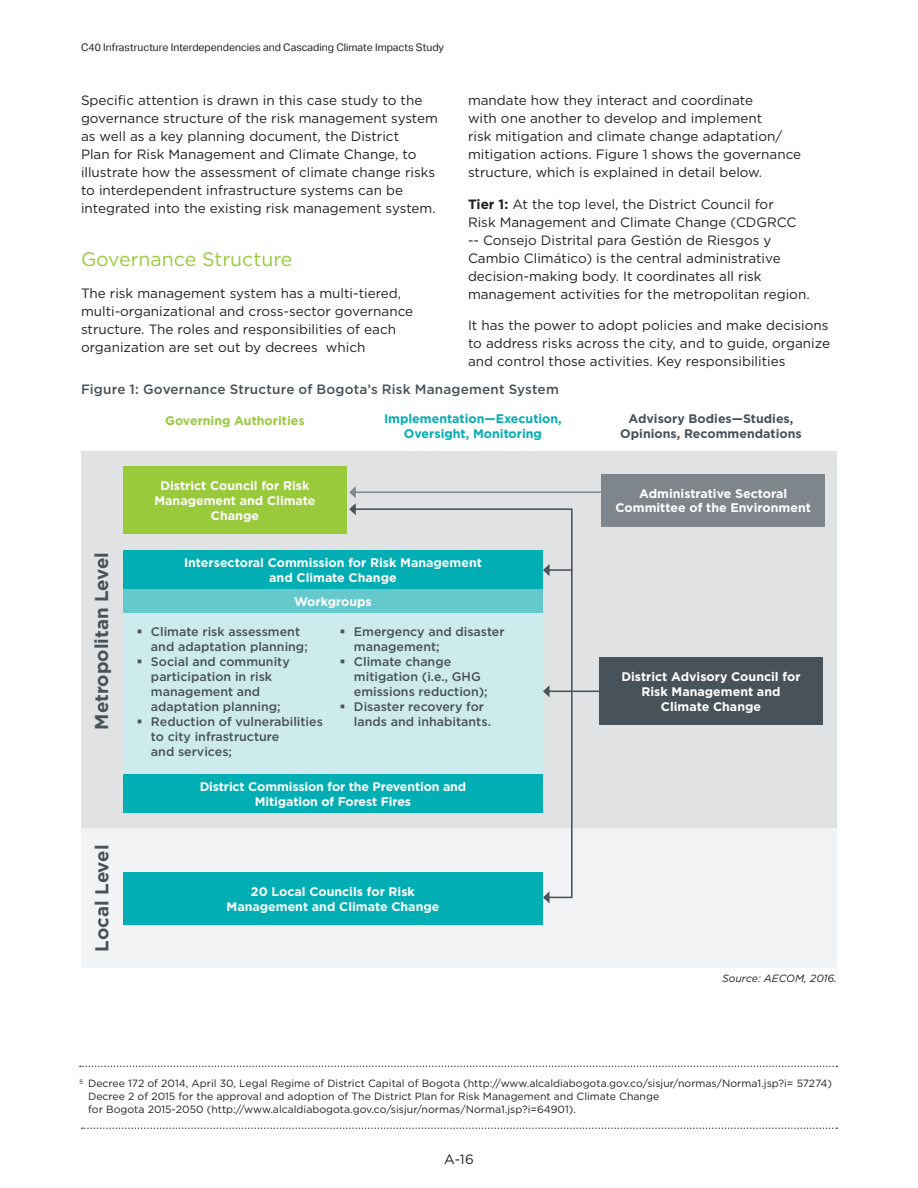
<style>
.page{position:relative;width:918px;height:1188px;background:#fff}
.page>*{position:absolute;margin:0;border:0;box-sizing:border-box;transform-origin:0 0}
.Heading_2{font:19.5px "Gotham";color:#99ca3b}
.t1{font:700 18.6px "Gotham";color:#475259}
.c40_Body_Text{font:13.5px/18px "Gotham";color:#231f20}
.t2{font:500 13.5px "Gotham";letter-spacing:.015em;color:#475259}
.t3{font:700 12.45px/15px "Gotham";color:#fff;text-align:center}
.t4{font:500 12.45px/15px "Gotham";color:#475259}
.t5{font:700 12.45px/15px "Gotham";color:#475259;text-align:center}
.t6{font:700 12.45px/15px "Gotham";color:#00aeb3;text-align:center}
.t7{font:700 12.45px "Gotham";color:#99ca3b}
.c40_footnote_text_no{font:10.5px/12.6px "Gotham";color:#231f20}
.t8{font:10.5px "AECOM Sans";color:#231f20}
.t9{font:italic 10.5px "Gotham";color:#231f20}
.s1{font-weight:700}
</style>
<div class="page">
<svg style="left:82px;top:1128px;width:755px;height:1px"></svg>
<div style="left:81px;top:828px;width:756px;height:139px;background:#f2f3f4"></div>
<div style="left:81px;top:452px;width:756px;height:376px;background:#e0e2e3"></div>
<div style="left:123px;top:466px;width:224px;height:68px;background:#99ca3b"></div>
<div style="left:601px;top:474px;width:224px;height:52px;background:#7f868b"></div>
<div style="left:599px;top:657px;width:224px;height:68px;background:#48525a"></div>
<div style="left:123px;top:872px;width:420px;height:53px;background:#00aeb3"></div>
<hr style="left:355px;top:491px;width:246px;height:2px;background:#7f868b">
<hr style="left:549px;top:691px;width:50px;height:1px;background:#475259">
<div style="left:123px;top:612px;width:420px;height:165px;background:#cdeaec"></div>
<div style="left:123px;top:550px;width:420px;height:39px;background:#00aeb3"></div>
<div style="left:123px;top:589px;width:420px;height:24px;background:#65c8cd"></div>
<div style="left:123px;top:774px;width:420px;height:39px;background:#00aeb3"></div>
<svg style="left:356px;top:508px;width:217px;height:391px"></svg>
<svg style="left:543px;top:891px;width:7px;height:12px"></svg>
<svg style="left:349px;top:486px;width:7px;height:29px"></svg>
<hr style="left:549px;top:569px;width:24px;height:2px;background:#475259">
<svg style="left:543px;top:564px;width:7px;height:12px"></svg>
<svg style="left:80px;top:1066px;width:757px;height:1px"></svg>
<p class="t8" style="left:81px;top:41px;width:365px">C40 Infrastructure Interdependencies and Cascading Climate Impacts Study</p>
<p class="c40_Body_Text" style="left:81px;top:91px;width:359px">Specific attention is drawn in this case study to the governance structure of the risk management system as well as a key planning document, the District<br>Plan for Risk Management and Climate Change, to illustrate how the assessment of climate change risks to interdependent infrastructure systems can be integrated into the existing risk management system.</p>
<p class="Heading_2" style="left:81px;top:247px;width:213px">Governance Structure</p>
<p class="c40_Body_Text" style="left:81px;top:284px;width:334px">The risk management system has a multi-tiered, multi-organizational and cross-sector governance structure. The roles and responsibilities of each organization are set out by decrees which</p>
<p class="c40_Body_Text" style="left:468px;top:91px;width:335px">mandate how they interact and coordinate<br>with one another to develop and implement<br>risk mitigation and climate change adaptation/ mitigation actions. Figure 1 shows the governance structure, which is explained in detail below.</p>
<p class="c40_Body_Text" style="left:468px;top:195px;width:343px"><span class="s1">Tier 1:</span> At the top level, the District Council for<br>Risk Management and Climate Change (CDGRCC -- Consejo Distrital para Gestión de Riesgos y Cambio Climático) is the central administrative decision-making body. It coordinates all risk management activities for the metropolitan region.</p>
<p class="c40_Body_Text" style="left:468px;top:316px;width:364px;text-align:justify">It has the power to adopt policies and make decisions to address risks across the city, and to guide, organize and control those activities. Key responsibilities</p>
<p class="t2" style="left:81px;top:380px;width:479px">Figure 1: Governance Structure of Bogota’s Risk Management System</p>
<p class="t7" style="left:165px;top:412px;width:141px">Governing Authorities</p>
<p class="t6" style="left:384px;top:411px;width:179px">Implementation—Execution,<br>Oversight, Monitoring</p>
<p class="t5" style="left:620px;top:411px;width:183px">Advisory Bodies—Studies,<br>Opinions, Recommendations</p>
<p class="t1" style="left:89px;top:730px;width:179px;rotate:-90deg">Metropolitan Level</p>
<p class="t1" style="left:90px;top:952px;width:108px;rotate:-90deg">Local Level</p>
<p class="t3" style="left:154px;top:478px;width:163px">District Council for Risk<br>Management and Climate<br>Change</p>
<p class="t3" style="left:616px;top:486px;width:197px">Administrative Sectoral<br>Committee of the Environment</p>
<p class="t3" style="left:184px;top:555px;width:299px">Intersectoral Commission for Risk Management and Climate Change</p>
<p class="t3" style="left:294px;top:594px;width:79px">Workgroups</p>
<p class="t4" style="left:151px;top:624px;width:173px">Climate risk assessment and adaptation planning;<br>Social and community participation in risk management and adaptation planning;<br>Reduction of vulnerabilities to city infrastructure<br>and services;</p>
<p class="t4" style="left:354px;top:624px;width:152px">Emergency and disaster management;<br>Climate change mitigation (i.e., GHG emissions reduction);<br>Disaster recovery for lands and inhabitants.</p>
<p class="t3" style="left:200px;top:779px;width:268px">District Commission for the Prevention and<br>Mitigation of Forest Fires</p>
<p class="t3" style="left:227px;top:884px;width:214px">20 Local Councils for Risk<br>Management and Climate Change</p>
<p class="t3" style="left:621px;top:669px;width:181px">District Advisory Council for<br>Risk Management and<br>Climate Change</p>
<p class="t9" style="left:722px;top:972px;width:116px">Source: AECOM, 2016.</p>
<p class="c40_footnote_text_no" style="left:88px;top:1077px;width:745px;text-indent:-9px">5 Decree 172 of 2014, April 30, Legal Regime of District Capital of Bogota (http://www.alcaldiabogota.gov.co/sisjur/normas/Norma1.jsp?i= 57274)<br>Decree 2 of 2015 for the approval and adoption of The District Plan for Risk Management and Climate Change<br>for Bogota 2015-2050 (http://www.alcaldiabogota.gov.co/sisjur/normas/Norma1.jsp?i=64901).</p>
<p class="c40_Body_Text" style="left:444px;top:1150px;width:31px">A-16</p>
</div>
